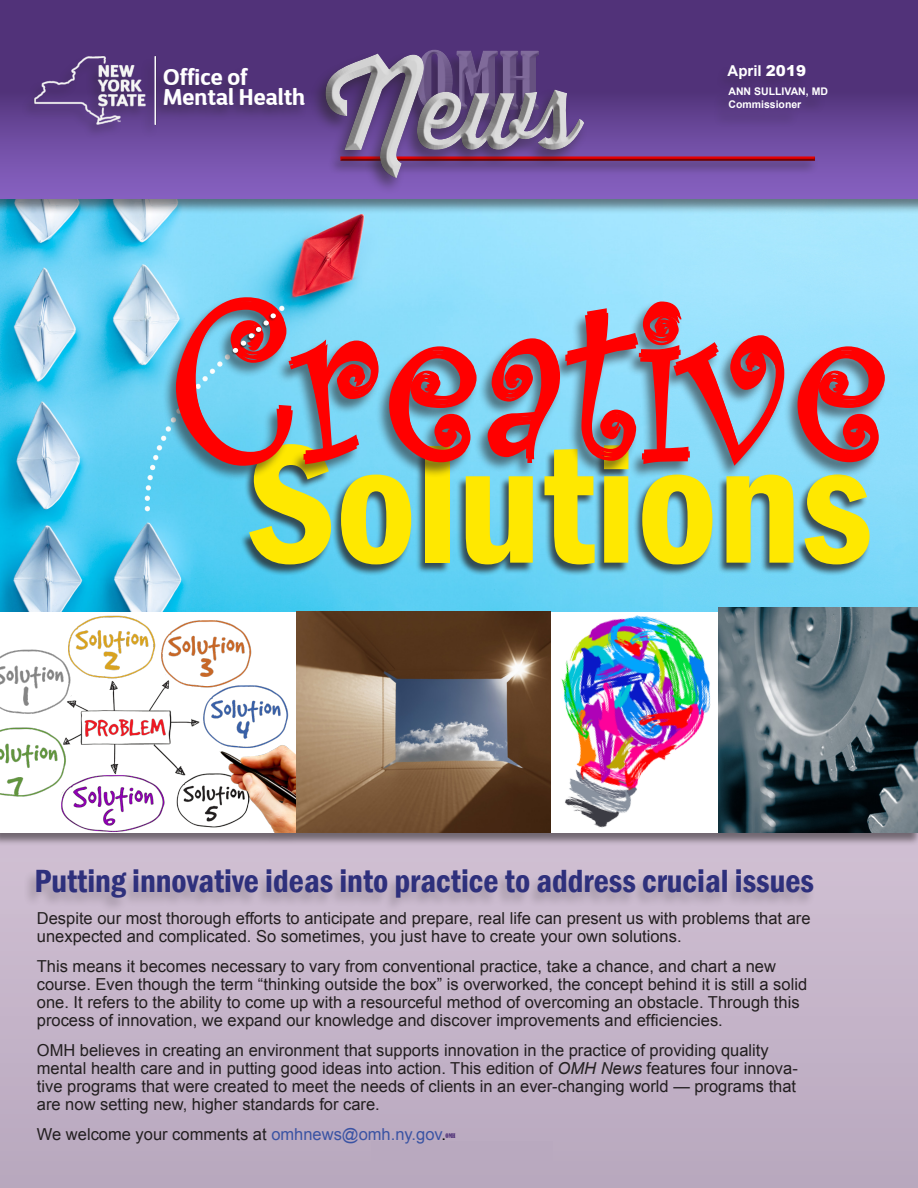
<style>
.page{position:relative;width:918px;height:1188px;background:#c3b3c7}
.page>*{position:absolute;margin:0;border:0;box-sizing:border-box;transform-origin:0 0}
.t1{font:235.05px "Curlz";color:#f00}
.t2{font:600 condensed 175.2px "Franklin Gothic";color:#ffe800}
.t3{font:106.5px "Thirsty Script Extrabold Demo";color:#d2d2d2;scale:.86 1}
.t4{font:condensed 75px "Bernard";color:#d2d2d2}
.t5{font:600 condensed 33px "Franklin Gothic";color:#2e307c}
.t6{font:700 22.8px/20.5px "D Sari W01";letter-spacing:.005em;color:#fff}
.t7{font:16.5px/18px "Arial";color:#231f20}
.t8{font:700 15px "Arial";color:#fff}
.t9{font:700 10.5px/13.5px "Arial";color:#fff}
.t10{font:condensed 6px "Bernard";color:#503278}
.s1{font-family:"Thirsty Script Extrabold Demo";font-stretch:normal;font-size:123px}
.s2{font-weight:900}
.s3{font-style:italic}
.s4{color:#3a53a3}
.s5{color:#040503}
</style>
<div class="page">
<img style="left:662px;top:214px;width:256px;height:393px">
<img style="left:0;top:214px;width:662px;height:398px">
<img style="left:0;top:615px;width:297px;height:218px">
<img style="left:503px;top:586px;width:237px;height:276px">
<img style="left:297px;top:611px;width:253px;height:222px">
<img style="left:718px;top:607px;width:200px;height:226px">
<div style="left:240px;top:444px;width:631px;height:132px;background:#231f20;opacity:.75"></div>
<img style="left:0;top:725px;width:68px;height:86px">
<img style="left:160px;top:617px;width:95px;height:73px">
<img style="left:65px;top:611px;width:97px;height:69px">
<img style="left:0;top:635px;width:73px;height:90px">
<img style="left:201px;top:684px;width:89px;height:64px">
<img style="left:61px;top:775px;width:104px;height:66px">
<div style="left:162px;top:297px;width:725px;height:185px;background:#231f20;opacity:.55"></div>
<div style="left:231px;top:348px;width:8px;height:7px;background:#231f20;opacity:.55"></div>
<div style="left:268px;top:313px;width:9px;height:8px;background:#231f20;opacity:.55"></div>
<svg style="left:233px;top:313px;width:43px;height:40px;background:#6499ac"></svg>
<div style="left:0;top:0;width:918px;height:214px;background:#231f20;opacity:.55"></div>
<svg style="left:0;top:0;width:918px;height:198px;background:#61408e"></svg>
<div style="left:372px;top:1141px;width:181px;height:25px;background:#b9a9bf"></div>
<div style="left:715px;top:65px;width:93px;height:29px;background:#4f3175"></div>
<div style="left:713px;top:91px;width:113px;height:38px;background:#231f20;opacity:.25"></div>
<div style="left:22px;top:56px;width:285px;height:83px;background:#231f20;opacity:.35"></div>
<img style="left:28px;top:52px;width:131px;height:75px">
<div style="left:404px;top:37px;width:147px;height:75px;background:#513279"></div>
<div style="left:328px;top:154px;width:491px;height:21px;background:#231f20;opacity:.5"></div>
<div style="left:340px;top:156px;width:475px;height:7px;background:#231f20;opacity:.75"></div>
<div style="left:310px;top:51px;width:278px;height:144px;background:#231f20;opacity:.5"></div>
<div style="left:332px;top:46px;width:260px;height:140px;background:#fff;opacity:.75"></div>
<div style="left:317px;top:46px;width:263px;height:140px;background:#231f20;opacity:.75"></div>
<div style="left:23px;top:869px;width:793px;height:44px;background:#231f20;opacity:.25"></div>
<h3 class="t6" style="left:163px;top:66px;width:144px">Office of<br>Mental Health</h3>
<h3 class="t4" style="left:326px;top:37px;width:216px"><span class="s1">N</span>OMH</h3>
<h3 class="t3" style="left:417px;top:29px;width:188px">ews</h3>
<p class="t8" style="left:728px;top:61px;width:80px">April <span class="s2">2019</span></p>
<p class="t9" style="left:728px;top:85px;width:101px">ANN SULLIVAN, MD<br>Commissioner</p>
<h1 class="t1" style="left:174px;top:214px;width:716px">Creative</h1>
<h2 class="t2" style="left:246px;top:387px;width:628px">Solutions</h2>
<p class="t5" style="left:34px;top:859px;width:781px">Putting innovative ideas into practice to address crucial issues</p>
<p class="t7" style="left:37px;top:910px;width:775px">Despite our most thorough efforts to anticipate and prepare, real life can present us with problems that are unexpected and complicated. So sometimes, you just have to create your own solutions.</p>
<p class="t7" style="left:37px;top:958px;width:772px">This means it becomes necessary to vary from conventional practice, take a chance, and chart a new course. Even though the term “thinking outside the box” is overworked, the concept behind it is still a solid one. It refers to the ability to come up with a resourceful method of overcoming an obstacle. Through this process of innovation, we expand our knowledge and discover improvements and efficiencies.</p>
<p class="t7" style="left:37px;top:1042px;width:762px">OMH believes in creating an environment that supports innovation in the practice of providing quality mental health care and in putting good ideas into action. This edition of <span class="s3">OMH News</span> features four innova&shy;tive programs that were created to meet the needs of clients in an ever-changing world — programs that are now setting new, higher standards for care.</p>
<p class="t7" style="left:37px;top:1126px;width:411px">We welcome your comments at <span class="s4">omhnews@omh.ny.gov</span><span class="s5">.</span></p>
<p class="t10" style="left:446px;top:1132px;width:12px">OMH</p>
</div>
